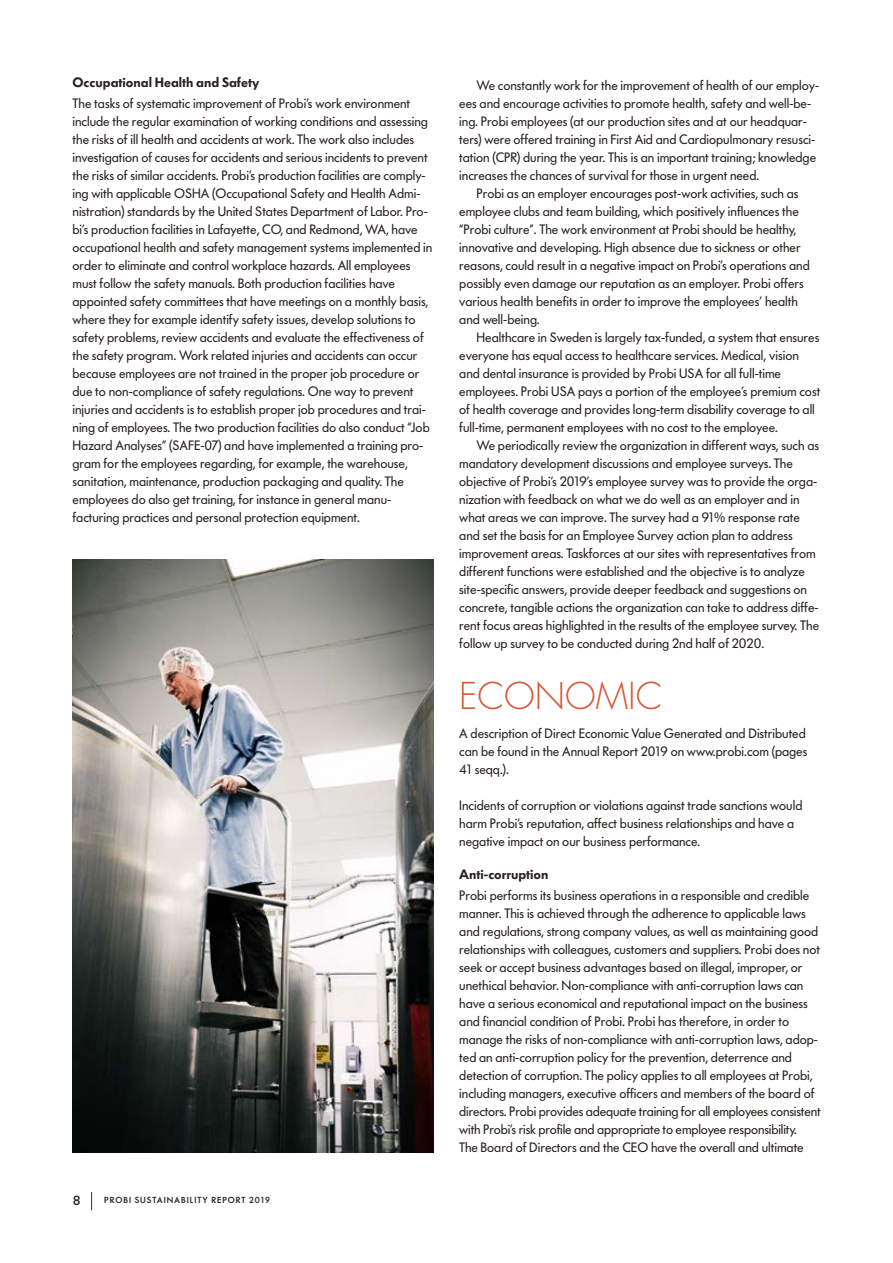
<style>
.page{position:relative;width:893px;height:1263px;background:#fff}
.page>*{position:absolute;margin:0;border:0;box-sizing:border-box;transform-origin:0 0}
.t1{font:300 36px "Futura";color:#d4593a}
.t2{font:13.5px/18px "Futura BQ";color:#26221d}
.t3{font:600 13.5px "Futura BQ";color:#26221d}
.t4{font:500 13.2px "Futura BQ";color:#26221d}
.t5{font:500 8.7px "Futura BQ";letter-spacing:.11em;color:#26221d}
</style>
<div class="page">
<svg style="left:91px;top:1192px;width:1px;height:18px"></svg>
<img style="left:72px;top:559px;width:362px;height:593px">
<p class="t3" style="left:73px;top:74px;width:188px">Occupational Health and Safety</p>
<p class="t2" style="left:73px;top:94px;width:361px">The tasks of systematic improvement of Probi’s work environment include the regular examination of working conditions and assessing the risks of ill health and accidents at work. The work also includes investigation of causes for accidents and serious incidents to prevent the risks of similar accidents. Probi’s production facilities are comply&shy;ing with applicable OSHA (Occupational Safety and Health Admi&shy;nistration) standards by the United States Department of Labor. Pro&shy;bi’s production facilities in Lafayette, CO, and Redmond, WA, have occupational health and safety management systems implemented in order to eliminate and control workplace hazards. All employees must follow the safety manuals. Both production facilities have appointed safety committees that have meetings on a monthly basis, where they for example identify safety issues, develop solutions to safety problems, review accidents and evaluate the effectiveness of the safety program. Work related injuries and accidents can occur because employees are not trained in the proper job procedure or due to non-compliance of safety regulations. One way to prevent injuries and accidents is to establish proper job procedures and trai&shy;ning of employees. The two production facilities do also conduct “Job Hazard Analyses” (SAFE-07) and have implemented a training pro&shy;gram for the employees regarding, for example, the warehouse, sanitation, maintenance, production packaging and quality. The employees do also get training, for instance in general manu&shy;facturing practices and personal protection equipment.</p>
<p class="t4" style="left:73px;top:1191px;width:9px">8</p>
<p class="t5" style="left:104px;top:1195px;width:168px">PROBI SUSTAINABILITY REPORT 2019</p>
<p class="t2" style="left:476px;top:76px;width:344px">We constantly work for the improvement of health of our employ-</p>
<p class="t2" style="left:459px;top:94px;width:353px">ees and encourage activities to promote health, safety and well-be-</p>
<p class="t2" style="left:459px;top:112px;width:349px">ing. Probi employees (at our production sites and at our headquar-</p>
<p class="t2" style="left:459px;top:130px;width:358px">ters) were offered training in First Aid and Cardiopulmonary resusci-</p>
<p class="t2" style="left:459px;top:148px;width:358px">tation (CPR) during the year. This is an important training; knowledge</p>
<p class="t2" style="left:459px;top:166px;width:302px">increases the chances of survival for those in urgent need.</p>
<p class="t2" style="left:476px;top:184px;width:324px">Probi as an employer encourages post-work activities, such as</p>
<p class="t2" style="left:459px;top:202px;width:341px">employee clubs and team building, which positively influences the</p>
<p class="t2" style="left:459px;top:220px;width:339px">“Probi culture”. The work environment at Probi should be healthy,</p>
<p class="t2" style="left:459px;top:238px;width:343px">innovative and developing. High absence due to sickness or other</p>
<p class="t2" style="left:459px;top:256px;width:352px">reasons, could result in a negative impact on Probi’s operations and</p>
<p class="t2" style="left:459px;top:274px;width:346px">possibly even damage our reputation as an employer. Probi offers</p>
<p class="t2" style="left:459px;top:292px;width:340px">various health benefits in order to improve the employees’ health</p>
<p class="t2" style="left:459px;top:310px;width:82px">and well-being.</p>
<p class="t2" style="left:476px;top:328px;width:344px">Healthcare in Sweden is largely tax-funded, a system that ensures</p>
<p class="t2" style="left:459px;top:346px;width:341px">everyone has equal access to healthcare services. Medical, vision</p>
<p class="t2" style="left:459px;top:364px;width:323px">and dental insurance is provided by Probi USA for all full-time</p>
<p class="t2" style="left:459px;top:382px;width:363px">employees. Probi USA pays a portion of the employee’s premium cost</p>
<p class="t2" style="left:459px;top:400px;width:357px">of health coverage and provides long-term disability coverage to all</p>
<p class="t2" style="left:459px;top:418px;width:320px">full-time, permanent employees with no cost to the employee.</p>
<p class="t2" style="left:476px;top:436px;width:344px">We periodically review the organization in different ways, such as</p>
<p class="t2" style="left:459px;top:454px;width:335px">mandatory development discussions and employee surveys. The</p>
<p class="t2" style="left:459px;top:472px;width:359px">objective of Probi’s 2019’s employee survey was to provide the orga-</p>
<p class="t2" style="left:459px;top:490px;width:342px">nization with feedback on what we do well as an employer and in</p>
<p class="t2" style="left:459px;top:508px;width:342px">what areas we can improve. The survey had a 91% response rate</p>
<p class="t2" style="left:459px;top:526px;width:335px">and set the basis for an Employee Survey action plan to address</p>
<p class="t2" style="left:459px;top:544px;width:358px">improvement areas. Taskforces at our sites with representatives from</p>
<p class="t2" style="left:459px;top:562px;width:347px">different functions were established and the objective is to analyze</p>
<p class="t2" style="left:459px;top:580px;width:349px">site-specific answers, provide deeper feedback and suggestions on</p>
<p class="t2" style="left:459px;top:598px;width:361px">concrete, tangible actions the organization can take to address diffe-</p>
<p class="t2" style="left:459px;top:616px;width:361px">rent focus areas highlighted in the results of the employee survey. The</p>
<p class="t2" style="left:459px;top:634px;width:306px">follow up survey to be conducted during 2nd half of 2020.</p>
<h1 class="t1" style="left:459px;top:673px;width:205px">ECONOMIC</h1>
<p class="t2" style="left:459px;top:724px;width:350px;text-align:justify">A description of Direct Economic Value Generated and Distributed can be found in the Annual Report 2019 on www.probi.com (pages 41 seqq.).</p>
<p class="t2" style="left:459px;top:796px;width:345px">Incidents of corruption or violations against trade sanctions would harm Probi’s reputation, affect business relationships and have a negative impact on our business performance.</p>
<p class="t3" style="left:459px;top:865px;width:91px">Anti-corruption</p>
<p class="t2" style="left:459px;top:886px;width:363px">Probi performs its business operations in a responsible and credible manner. This is achieved through the adherence to applicable laws and regulations, strong company values, as well as maintaining good relationships with colleagues, customers and suppliers. Probi does not seek or accept business advantages based on illegal, improper, or unethical behavior. Non-compliance with anti-corruption laws can have a serious economical and reputational impact on the business and financial condition of Probi. Probi has therefore, in order to manage the risks of non-compliance with anti-corruption laws, adop&shy;ted an anti-corruption policy for the prevention, deterrence and detection of corruption. The policy applies to all employees at Probi, including managers, executive officers and members of the board of directors. Probi provides adequate training for all employees consistent with Probi’s risk profile and appropriate to employee responsibility.<br>The Board of Directors and the CEO have the overall and ultimate</p>
</div>
